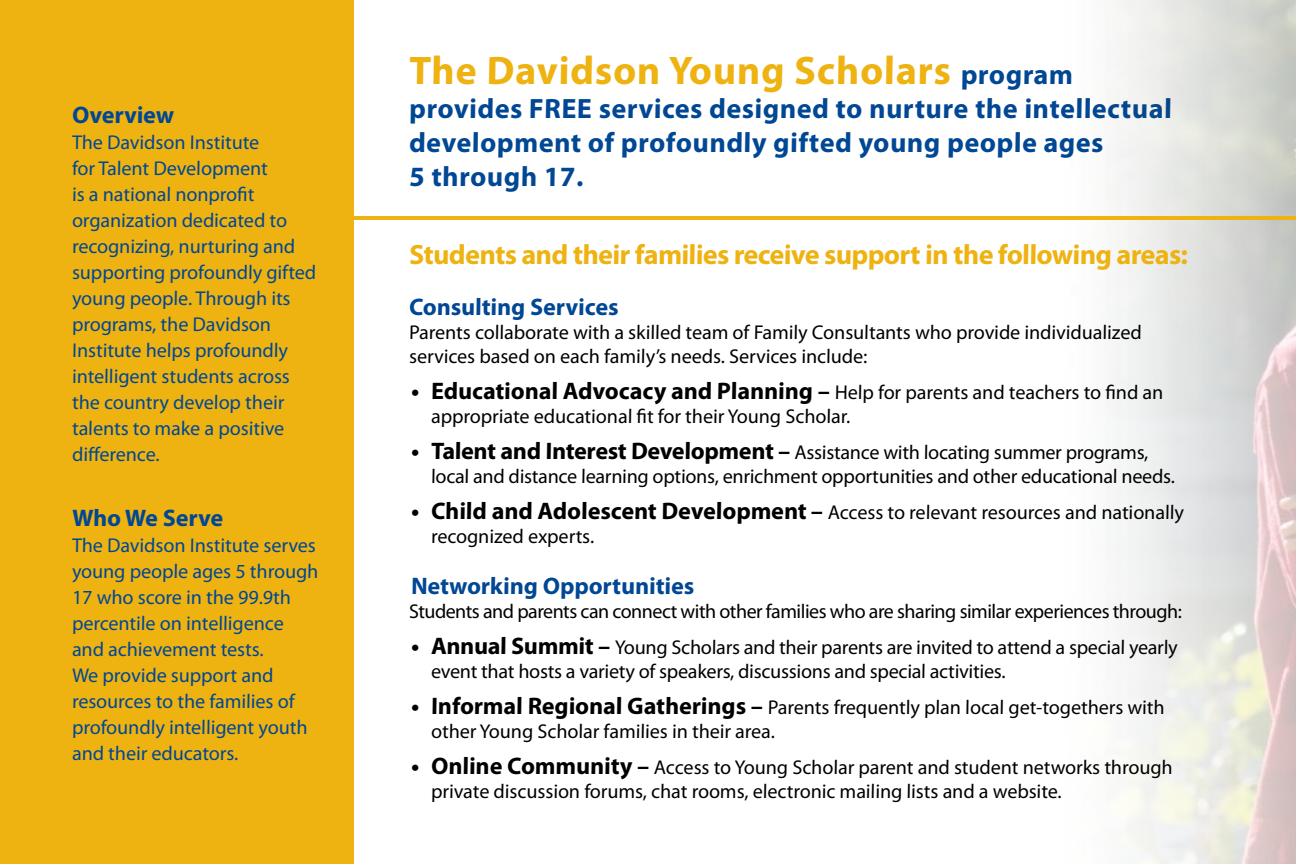
<style>
.page{position:relative;width:1296px;height:864px;background:#fff}
.page>*{position:absolute;margin:0;border:0;box-sizing:border-box;transform-origin:0 0}
.t1{font:700 40px "Myriad Pro";color:#eeb211}
.t2{font:700 28px/34px "Myriad Pro";color:#004794}
.t3{font:700 28px "Myriad Pro";color:#eeb211}
.t4{font:700 24px "Myriad Pro";color:#004794}
.t5{font:20px/24px "Myriad Pro";letter-spacing:-.025em;color:#000}
.t6{font:20px/26px "Myriad Pro";letter-spacing:-.01em;color:#004794}
.s1{font-size:28px;color:#004794}
.s2{font-weight:700;font-size:24px}
</style>
<div class="page">
<div style="left:0;top:0;width:354px;height:864px;background:#eeb211"></div>
<img style="left:1115px;top:0;width:181px;height:864px">
<hr style="left:352px;top:216px;width:944px;height:4px;background:#eeb211">
<p class="t4" style="left:72px;top:99px;width:104px">Overview</p>
<p class="t6" style="left:72px;top:128px;width:246px">The Davidson Institute<br>for Talent Development<br>is a national nonprofit organization dedicated to recognizing, nurturing and supporting profoundly gifted young people. Through its programs, the Davidson<br>Institute helps profoundly intelligent students across the country develop their talents to make a positive difference.</p>
<p class="t4" style="left:72px;top:502px;width:153px">Who We Serve</p>
<p class="t6" style="left:72px;top:531px;width:248px">The Davidson Institute serves young people ages 5 through<br>17 who score in the 99.9th percentile on intelligence and achievement tests.<br>We provide support and resources to the families of profoundly intelligent youth and their educators.</p>
<h1 class="t1" style="left:409px;top:44px;width:666px">The Davidson Young Scholars <span class="s1">program</span></h1>
<h2 class="t2" style="left:409px;top:91px;width:765px">provides FREE services designed to nurture the intellectual development of profoundly gifted young people ages<br>5 through 17.</h2>
<h2 class="t3" style="left:409px;top:236px;width:781px">Students and their families receive support in the following areas:</h2>
<p class="t4" style="left:409px;top:291px;width:211px">Consulting Services</p>
<p class="t5" style="left:409px;top:320px;width:734px">Parents collaborate with a skilled team of Family Consultants who provide individualized services based on each family’s needs. Services include:</p>
<p class="t5" style="left:431px;top:380px;width:734px;text-indent:-20px"><span class="s2">• Educational Advocacy and Planning –</span> Help for parents and teachers to find an appropriate educational fit for their Young Scholar.</p>
<p class="t5" style="left:431px;top:440px;width:746px;text-indent:-20px"><span class="s2">• Talent and Interest Development –</span> Assistance with locating summer programs, local and distance learning options, enrichment opportunities and other educational needs.</p>
<p class="t5" style="left:431px;top:500px;width:754px;text-indent:-20px"><span class="s2">• Child and Adolescent Development –</span> Access to relevant resources and nationally recognized experts.</p>
<p class="t4" style="left:411px;top:570px;width:285px">Networking Opportunities</p>
<p class="t5" style="left:409px;top:599px;width:774px">Students and parents can connect with other families who are sharing similar experiences through:</p>
<p class="t5" style="left:431px;top:635px;width:748px;text-indent:-20px"><span class="s2">• Annual Summit –</span> Young Scholars and their parents are invited to attend a special yearly event that hosts a variety of speakers, discussions and special activities.</p>
<p class="t5" style="left:431px;top:695px;width:735px;text-indent:-20px"><span class="s2">• Informal Regional Gatherings –</span> Parents frequently plan local get-togethers with other Young Scholar families in their area.</p>
<p class="t5" style="left:431px;top:755px;width:744px;text-indent:-20px"><span class="s2">• Online Community –</span> Access to Young Scholar parent and student networks through private discussion forums, chat rooms, electronic mailing lists and a website.</p>
</div>
